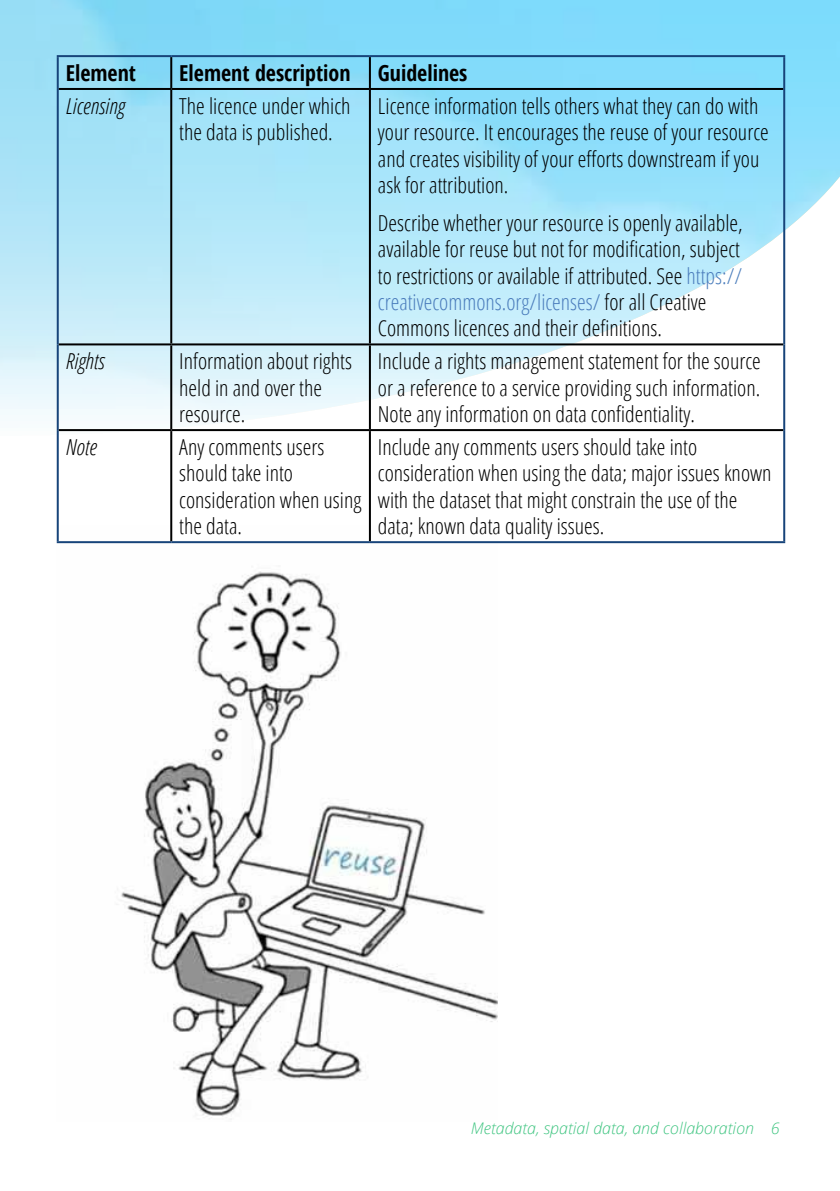
<style>
.page{position:relative;width:840px;height:1191px;background:#fff}
.page>*{position:absolute;margin:0;border:0;box-sizing:border-box;transform-origin:0 0}
.t1{font:300 22px/26.4px "Open Sans Condensed";color:#000}
.t2{font:700 22px "Open Sans Condensed";color:#000}
.t3{font:italic 300 22px "Open Sans Condensed";color:#000}
.t4{font:italic 300 16px "Open Sans";color:#40c581}
.s1{color:#4b7dbc}
</style>
<div class="page">
<svg style="left:0;top:0;width:839px;height:436px"></svg>
<img style="left:57px;top:526px;width:440px;height:591px">
<hr style="left:57px;top:55px;width:114px;height:2px;background:#17447a">
<hr style="left:57px;top:57px;width:2px;height:32px;background:#17447a">
<hr style="left:171px;top:55px;width:199px;height:2px;background:#17447a">
<hr style="left:370px;top:55px;width:414px;height:2px;background:#17447a">
<hr style="left:782px;top:57px;width:2px;height:32px;background:#17447a">
<hr style="left:57px;top:89px;width:2px;height:255px;background:#17447a">
<hr style="left:782px;top:89px;width:2px;height:255px;background:#17447a">
<hr style="left:57px;top:344px;width:2px;height:86px;background:#17447a">
<hr style="left:782px;top:344px;width:2px;height:86px;background:#17447a">
<hr style="left:57px;top:430px;width:2px;height:111px;background:#17447a">
<hr style="left:782px;top:430px;width:2px;height:111px;background:#17447a">
<hr style="left:57px;top:541px;width:114px;height:2px;background:#17447a">
<hr style="left:171px;top:541px;width:199px;height:2px;background:#17447a">
<hr style="left:370px;top:541px;width:414px;height:2px;background:#17447a">
<hr style="left:170px;top:57px;width:2px;height:31px;background:#000">
<hr style="left:369px;top:57px;width:2px;height:31px;background:#000">
<hr style="left:59px;top:88px;width:112px;height:2px;background:#000">
<hr style="left:171px;top:88px;width:199px;height:2px;background:#000">
<hr style="left:170px;top:90px;width:2px;height:253px;background:#000">
<hr style="left:370px;top:88px;width:412px;height:2px;background:#000">
<hr style="left:369px;top:90px;width:2px;height:253px;background:#000">
<hr style="left:59px;top:343px;width:112px;height:2px;background:#000">
<hr style="left:171px;top:343px;width:199px;height:2px;background:#000">
<hr style="left:170px;top:345px;width:2px;height:84px;background:#000">
<hr style="left:370px;top:343px;width:412px;height:2px;background:#000">
<hr style="left:369px;top:345px;width:2px;height:84px;background:#000">
<hr style="left:59px;top:429px;width:112px;height:2px;background:#000">
<hr style="left:171px;top:429px;width:199px;height:2px;background:#000">
<hr style="left:170px;top:431px;width:2px;height:110px;background:#000">
<hr style="left:370px;top:429px;width:412px;height:2px;background:#000">
<hr style="left:369px;top:431px;width:2px;height:110px;background:#000">
<p class="t2" style="left:66px;top:58px;width:72px">Element</p>
<p class="t2" style="left:179px;top:58px;width:289px">Element description Guidelines</p>
<p class="t3" style="left:66px;top:91px;width:60px">Licensing</p>
<p class="t1" style="left:179px;top:92px;width:173px">The licence under which the data is published.</p>
<p class="t1" style="left:377px;top:92px;width:392px">Licence information tells others what they can do with your resource. It encourages the reuse of your resource and creates visibility of your efforts downstream if you ask for attribution.</p>
<p class="t1" style="left:377px;top:209px;width:366px">Describe whether your resource is openly available, available for reuse but not for modification, subject to restrictions or available if attributed. See <span class="s1">https:// creativecommons.org/licenses/</span> for all Creative Commons licences and their definitions.</p>
<p class="t3" style="left:66px;top:346px;width:40px">Rights</p>
<p class="t1" style="left:179px;top:347px;width:174px">Information about rights held in and over the resource.</p>
<p class="t1" style="left:377px;top:347px;width:384px;text-align:justify">Include a rights management statement for the source or a reference to a service providing such information.<br>Note any information on data confidentiality.</p>
<p class="t3" style="left:66px;top:432px;width:33px">Note</p>
<p class="t1" style="left:179px;top:433px;width:183px">Any comments users should take into consideration when using the data.</p>
<p class="t1" style="left:377px;top:433px;width:395px">Include any comments users should take into consideration when using the data; major issues known with the dataset that might constrain the use of the data; known data quality issues.</p>
<p class="t4" style="left:470px;top:1117px;width:310px">Metadata, spatial data, and collaboration 6</p>
</div>
